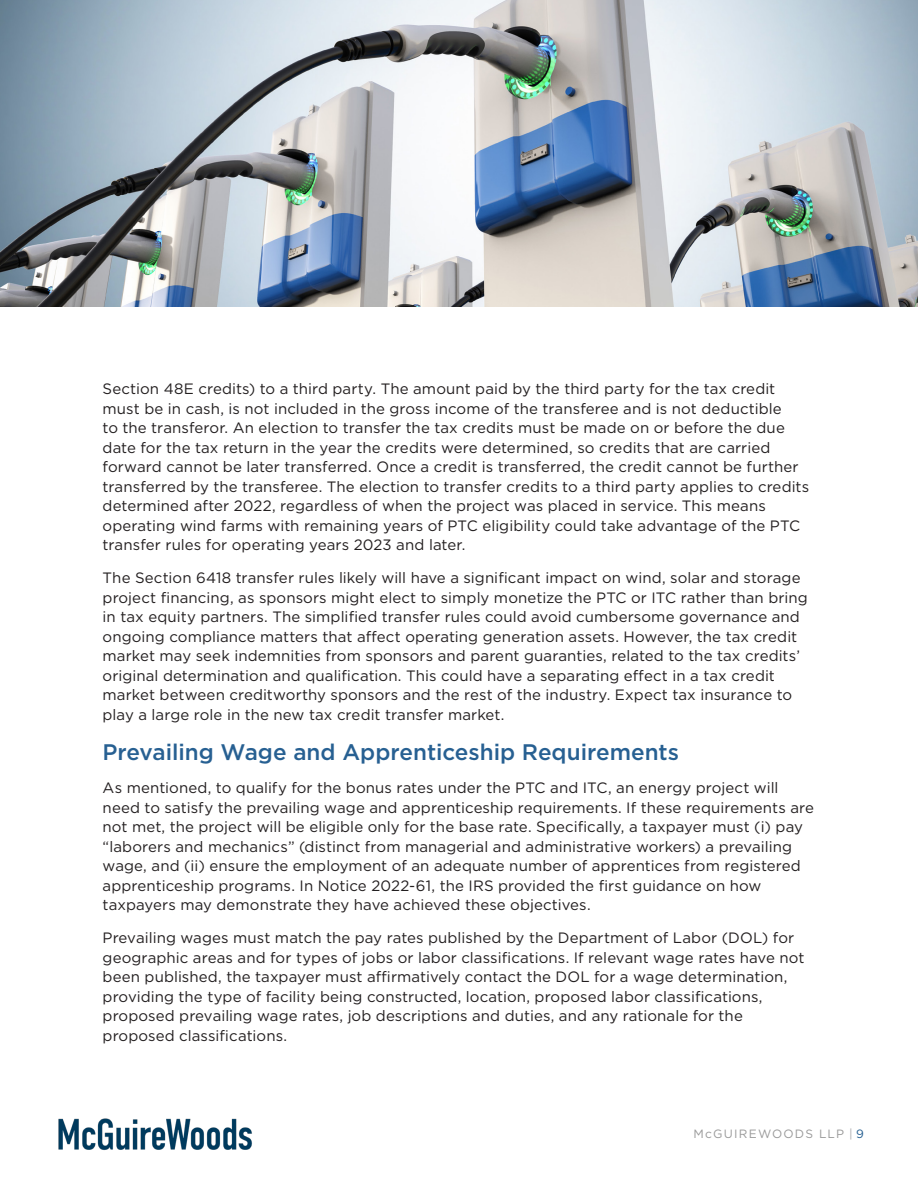
<style>
.page{position:relative;width:918px;height:1188px;background:#fff}
.page>*{position:absolute;margin:0;border:0;box-sizing:border-box;transform-origin:0 0}
.Body_Text{font:500 22.5px "Gotham";color:#276092}
.Body_Text-2{font:15px/19.5px "Gotham";letter-spacing:.005em;color:#231f20}
.t1{font:12px "Gotham";letter-spacing:.1em;color:#999}
.s1{color:#a8a9ad}
.s2{color:#276092}
</style>
<div class="page">
<img style="left:0;top:0;width:918px;height:307px">
<img style="left:58px;top:1118px;width:194px;height:32px">
<p class="Body_Text-2" style="left:103px;top:379px;width:708px">Section 48E credits) to a third party. The amount paid by the third party for the tax credit must be in cash, is not included in the gross income of the transferee and is not deductible<br>to the transferor. An election to transfer the tax credits must be made on or before the due date for the tax return in the year the credits were determined, so credits that are carried forward cannot be later transferred. Once a credit is transferred, the credit cannot be further transferred by the transferee. The election to transfer credits to a third party applies to credits determined after 2022, regardless of when the project was placed in service. This means operating wind farms with remaining years of PTC eligibility could take advantage of the PTC transfer rules for operating years 2023 and later.</p>
<p class="Body_Text-2" style="left:103px;top:568px;width:707px">The Section 6418 transfer rules likely will have a significant impact on wind, solar and storage project financing, as sponsors might elect to simply monetize the PTC or ITC rather than bring in tax equity partners. The simplified transfer rules could avoid cumbersome governance and ongoing compliance matters that affect operating generation assets. However, the tax credit market may seek indemnities from sponsors and parent guaranties, related to the tax credits’ original determination and qualification. This could have a separating effect in a tax credit market between creditworthy sponsors and the rest of the industry. Expect tax insurance to play a large role in the new tax credit transfer market.</p>
<p class="Body_Text" style="left:103px;top:738px;width:578px">Prevailing Wage and Apprenticeship Requirements</p>
<p class="Body_Text-2" style="left:103px;top:778px;width:713px">As mentioned, to qualify for the bonus rates under the PTC and ITC, an energy project will need to satisfy the prevailing wage and apprenticeship requirements. If these requirements are not met, the project will be eligible only for the base rate. Specifically, a taxpayer must (i) pay “laborers and mechanics” (distinct from managerial and administrative workers) a prevailing wage, and (ii) ensure the employment of an adequate number of apprentices from registered apprenticeship programs. In Notice 2022-61, the IRS provided the first guidance on how taxpayers may demonstrate they have achieved these objectives.</p>
<p class="Body_Text-2" style="left:103px;top:928px;width:703px">Prevailing wages must match the pay rates published by the Department of Labor (DOL) for geographic areas and for types of jobs or labor classifications. If relevant wage rates have not been published, the taxpayer must affirmatively contact the DOL for a wage determination, providing the type of facility being constructed, location, proposed labor classifications, proposed prevailing wage rates, job descriptions and duties, and any rationale for the proposed classifications.</p>
<p class="t1" style="left:694px;top:1126px;width:172px">McGUIREWOODS LLP <span class="s1">|</span> <span class="s2">9</span></p>
</div>
